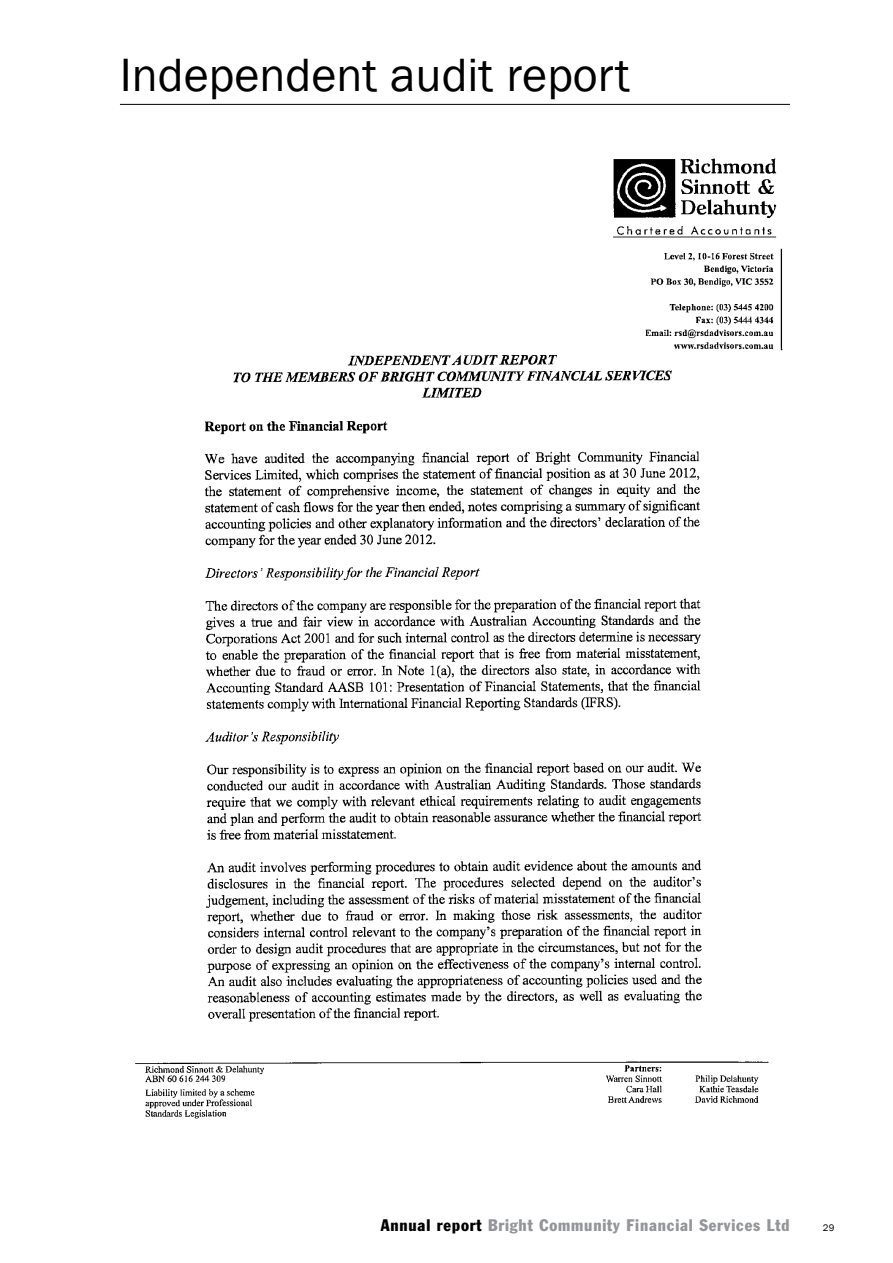
<style>
.page{position:relative;width:893px;height:1263px;background:#fff}
.page>*{position:absolute;margin:0;border:0;box-sizing:border-box;transform-origin:0 0}
.t1{font:48px "Franklin Gothic";color:#000}
.t2{font:condensed 16.5px "Franklin Gothic";letter-spacing:.05em;color:#939598}
.t3{font:9.75px "Franklin Gothic";color:#000}
.s1{color:#000}
</style>
<div class="page">
<img style="left:135px;top:158px;width:648px;height:961px">
<hr style="left:120px;top:104px;width:670px;height:1px;background:#000">
<h1 class="t1" style="left:120px;top:45px;width:512px">Independent audit report</h1>
<p class="t2" style="left:381px;top:1214px;width:411px"><span class="s1">Annual report</span> Bright Community Financial Services Ltd</p>
<p class="t3" style="left:823px;top:1222px;width:13px">29</p>
</div>
